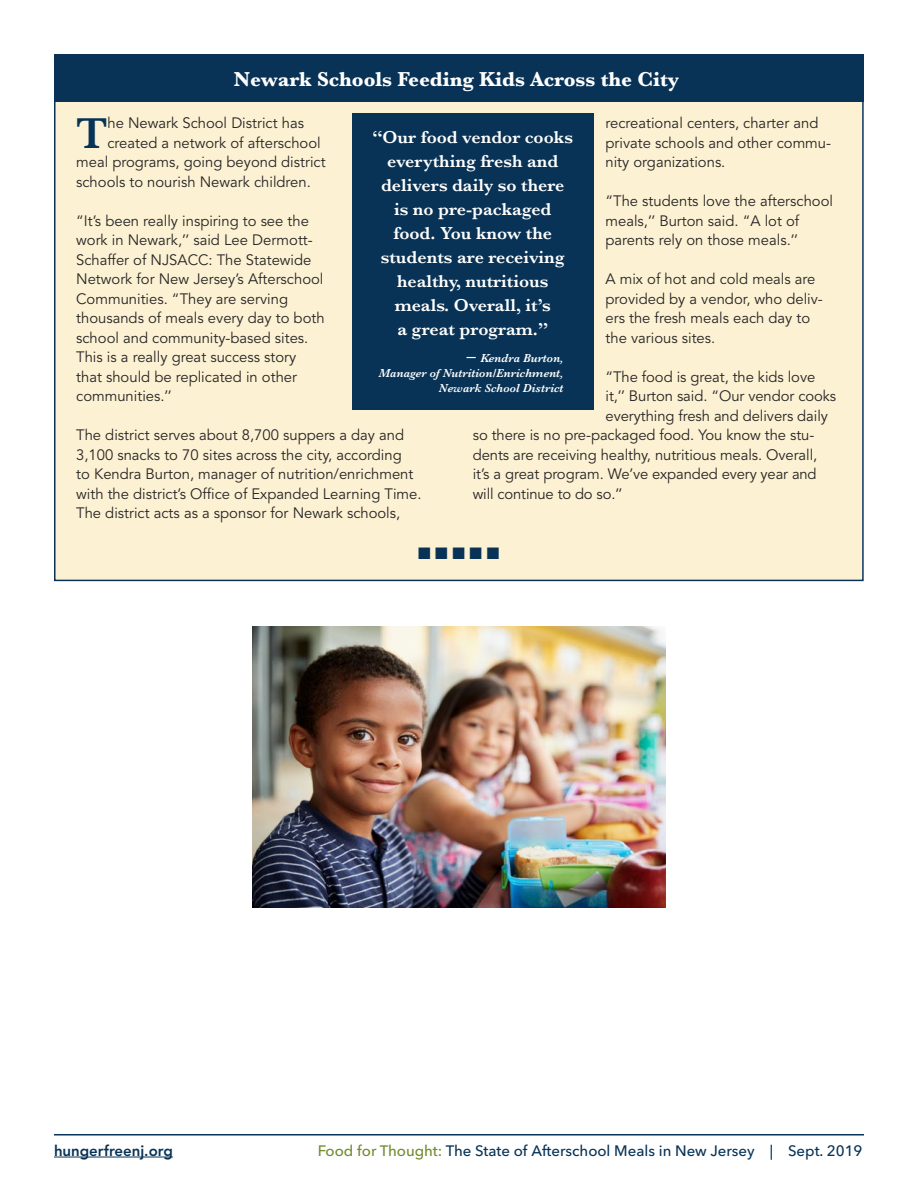
<style>
.page{position:relative;width:918px;height:1188px;background:#fff}
.page>*{position:absolute;margin:0;border:0;box-sizing:border-box;transform-origin:0 0}
.t1{font:600 44.85px "Baskerville";color:#083356}
.t2{font:700 21px "Baskerville";color:#fff}
.t3{font:600 18px/24px "Baskerville";color:#fff;text-align:center}
.t4{font:16.5px "Zapf Dingbats ITC";color:#083356}
.t5{font:15px/19.5px "Avenir";color:#272526}
.t6{font:500 15px "Avenir Next";color:#083356}
.t7{font:800 15px "Avenir";color:#083356}
.t8{font:italic 600 12px/15px "Baskerville";color:#fff;text-align:right}
.s1{font-size:18px}
.s2{color:#718b2d}
</style>
<div class="page">
<div style="left:56px;top:56px;width:806px;height:524px;background:#fcf1d2"></div>
<div style="left:54px;top:55px;width:810px;height:47px;background:#083356"></div>
<div style="left:352px;top:113px;width:241px;height:296px;background:#083356"></div>
<hr style="left:54px;top:1157px;width:119px;height:1px;background:#083356">
<hr style="left:54px;top:1134px;width:810px;height:2px;background:#083356">
<img style="left:253px;top:627px;width:412px;height:281px">
<p class="t2" style="left:234px;top:72px;width:447px">Newark Schools Feeding Kids Across the City</p>
<p class="t1" style="left:76px;top:118px;width:33px">T</p>
<p class="t5" style="left:108px;top:115px;width:198px">he Newark School District has</p>
<p class="t5" style="left:606px;top:115px;width:227px">recreational centers, charter and private schools and other commu&shy;nity organizations.</p>
<p class="t5" style="left:606px;top:193px;width:229px">“The students love the afterschool meals,’’ Burton said. “A lot of parents rely on those meals.’’</p>
<p class="t5" style="left:606px;top:271px;width:219px">A mix of hot and cold meals are provided by a vendor, who deliv&shy;ers the fresh meals each day to the various sites.</p>
<p class="t5" style="left:606px;top:369px;width:211px">“The food is great, the kids love</p>
<p class="t5" style="left:606px;top:388px;width:232px">it,’’ Burton said. “Our vendor cooks</p>
<p class="t5" style="left:606px;top:408px;width:224px">everything fresh and delivers daily</p>
<p class="t5" style="left:473px;top:427px;width:343px">so there is no pre-packaged food. You know the stu-</p>
<p class="t5" style="left:473px;top:447px;width:346px">dents are receiving healthy, nutritious meals. Overall,</p>
<p class="t5" style="left:473px;top:466px;width:345px">it’s a great program. We’ve expanded every year and</p>
<p class="t5" style="left:473px;top:486px;width:151px">will continue to do so.’’</p>
<p class="t3" style="left:372px;top:127px;width:202px">“Our food vendor cooks everything fresh and delivers daily so there is no pre-packaged</p>
<p class="t3" style="left:381px;top:223px;width:185px">food. You know the students are receiving healthy, nutritious meals. Overall, it’s<br>a great program.’’</p>
<p class="t8" style="left:379px;top:352px;width:186px"><span class="s1">–</span> Kendra Burton,<br>Manager of Nutrition/Enrichment,<br>Newark School District</p>
<p class="t5" style="left:108px;top:135px;width:215px">created a network of afterschool</p>
<p class="t5" style="left:76px;top:154px;width:251px">meal programs, going beyond district</p>
<p class="t5" style="left:76px;top:174px;width:236px">schools to nourish Newark children.</p>
<p class="t5" style="left:76px;top:213px;width:250px">“It’s been really inspiring to see the work in Newark,’’ said Lee Dermott-Schaffer of NJSACC: The Statewide Network for New Jersey’s Afterschool Communities. “They are serving thousands of meals every day to both school and community-based sites.<br>This is a really great success story that should be replicated in other communities.’’</p>
<p class="t5" style="left:76px;top:427px;width:347px">The district serves about 8,700 suppers a day and 3,100 snacks to 70 sites across the city, according<br>to Kendra Burton, manager of nutrition/enrichment with the district’s Office of Expanded Learning Time.<br>The district acts as a sponsor for Newark schools,</p>
<p class="t4" style="left:418px;top:548px;width:83px">■ ■ ■ ■ ■</p>
<p class="t7" style="left:54px;top:1144px;width:120px">hungerfreenj.org</p>
<p class="t6" style="left:318px;top:1144px;width:546px"><span class="s2">Food for Thought:</span> The State of Afterschool Meals in New Jersey | Sept. 2019</p>
</div>
